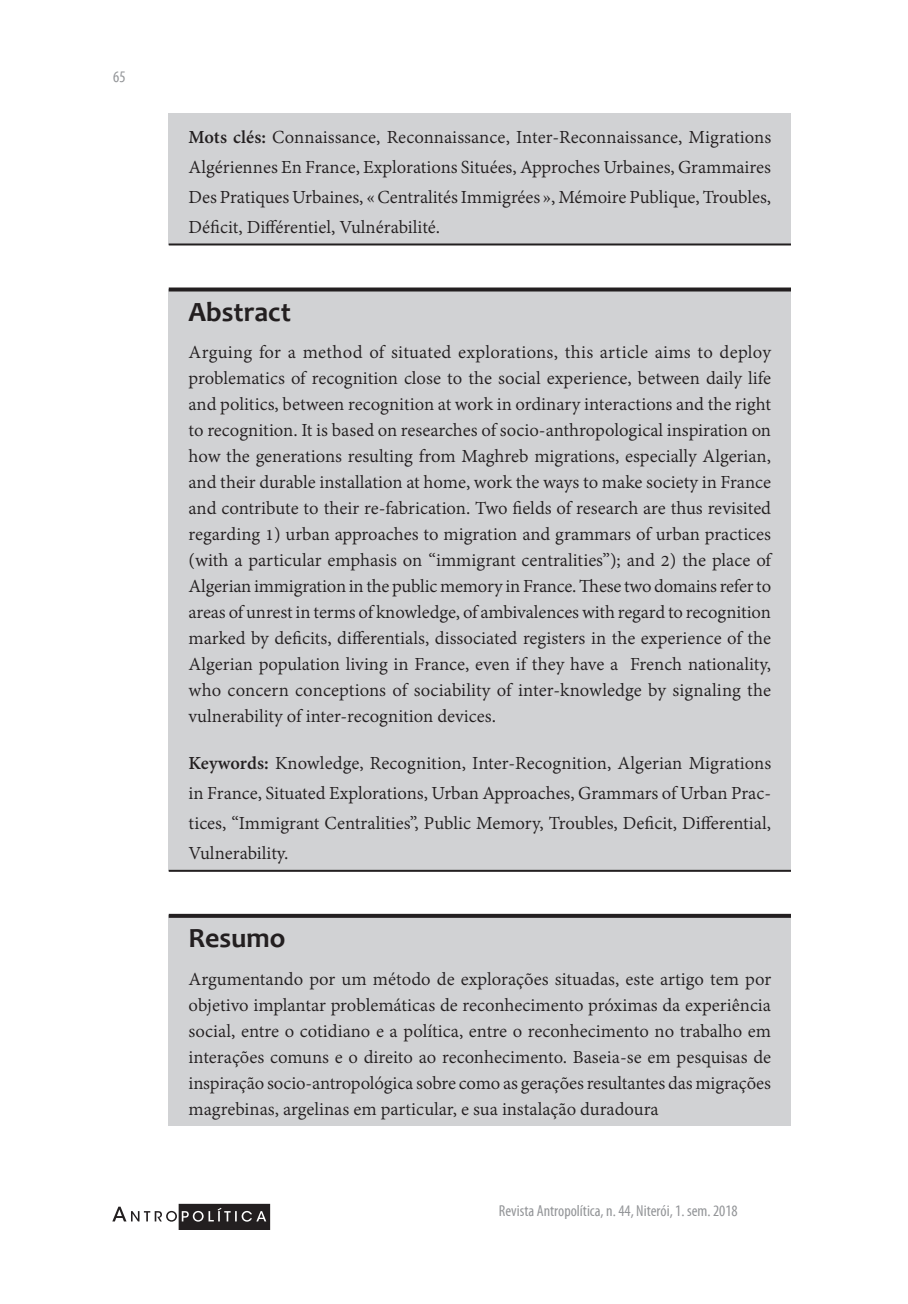
<style>
.page{position:relative;width:908px;height:1304px;background:#fff}
.page>*{position:absolute;margin:0;border:0;box-sizing:border-box;transform-origin:0 0}
.RESUMO_TIT{font:700 28px "Candara";color:#231f20}
.RESUMO_TXT{font:20px/26px "Adobe Devanagari";color:#231f20;text-align:justify}
.PALAVRAS-CHAVE{font:20px/30px "Adobe Devanagari";color:#231f20;text-align:justify}
.t1{font:condensed 16px "Myriad Pro";color:#939598}
.s1{font-weight:700}
</style>
<div class="page">
<div style="left:179px;top:1204px;width:90px;height:25px;background:#231f20"></div>
<div style="left:178px;top:1204px;width:92px;height:26px;border:1px solid #231f20"></div>
<svg style="left:112px;top:1207px;width:154px;height:15px"></svg>
<div style="left:169px;top:113px;width:621px;height:131px;background:#d1d2d4"></div>
<hr style="left:169px;top:243px;width:621px;height:2px;background:#231f20">
<div style="left:169px;top:289px;width:621px;height:582px;background:#d1d2d4"></div>
<svg style="left:169px;top:287px;width:621px;height:4px;background:#3e3b3c"></svg>
<hr style="left:169px;top:870px;width:621px;height:2px;background:#231f20">
<div style="left:169px;top:916px;width:621px;height:210px;background:#d1d2d4"></div>
<svg style="left:169px;top:914px;width:621px;height:4px;background:#292526"></svg>
<p class="t1" style="left:113px;top:68px;width:14px">65</p>
<p class="PALAVRAS-CHAVE" style="left:188px;top:124px;width:584px"><span class="s1">Mots clés:</span> Connaissance, Reconnaissance, Inter-Reconnaissance, Migrations Algériennes En France, Explorations Situées, Approches Urbaines, Grammaires Des Pratiques Urbaines, « Centralités Immigrées », Mémoire Publique, Troubles, Déficit, Différentiel, Vulnérabilité.</p>
<p class="RESUMO_TIT" style="left:188px;top:294px;width:104px">Abstract</p>
<p class="RESUMO_TXT" style="left:188px;top:341px;width:584px">Arguing for a method of situated explorations, this article aims to deploy problematics of recognition close to the social experience, between daily life and politics, between recognition at work in ordinary interactions and the right to recognition. It is based on researches of socio-anthropological inspiration on how the generations resulting from Maghreb migrations, especially Algerian, and their durable installation at home, work the ways to make society in France and contribute to their re-fabrication. Two fields of research are thus revisited regarding 1) urban approaches to migration and grammars of urban practices (with a particular emphasis on “immigrant centralities”); and 2) the place of Algerian immigration in the public memory in France. These two domains refer to areas of unrest in terms of knowledge, of ambivalences with regard to recognition marked by deficits, differentials, dissociated registers in the experience of the Algerian population living in France, even if they have a French nationality, who concern conceptions of sociability of inter-knowledge by signaling the vulnerability of inter-recognition devices.</p>
<p class="PALAVRAS-CHAVE" style="left:188px;top:750px;width:584px"><span class="s1">Keywords:</span> Knowledge, Recognition, Inter-Recognition, Algerian Migrations in France, Situated Explorations, Urban Approaches, Grammars of Urban Prac&shy;tices, “Immigrant Centralities”, Public Memory, Troubles, Deficit, Differential, Vulnerability.</p>
<p class="RESUMO_TIT" style="left:188px;top:921px;width:98px">Resumo</p>
<p class="RESUMO_TXT" style="left:188px;top:967px;width:584px">Argumentando por um método de explorações situadas, este artigo tem por objetivo implantar problemáticas de reconhecimento próximas da experiência social, entre o cotidiano e a política, entre o reconhecimento no trabalho em interações comuns e o direito ao reconhecimento. Baseia-se em pesquisas de inspiração socio-antropológica sobre como as gerações resultantes das migrações magrebinas, argelinas em particular, e sua instalação duradoura</p>
<p class="t1" style="left:498px;top:1202px;width:240px">Revista Antropolítica, n. 44, Niterói, 1. sem. 2018</p>
</div>
